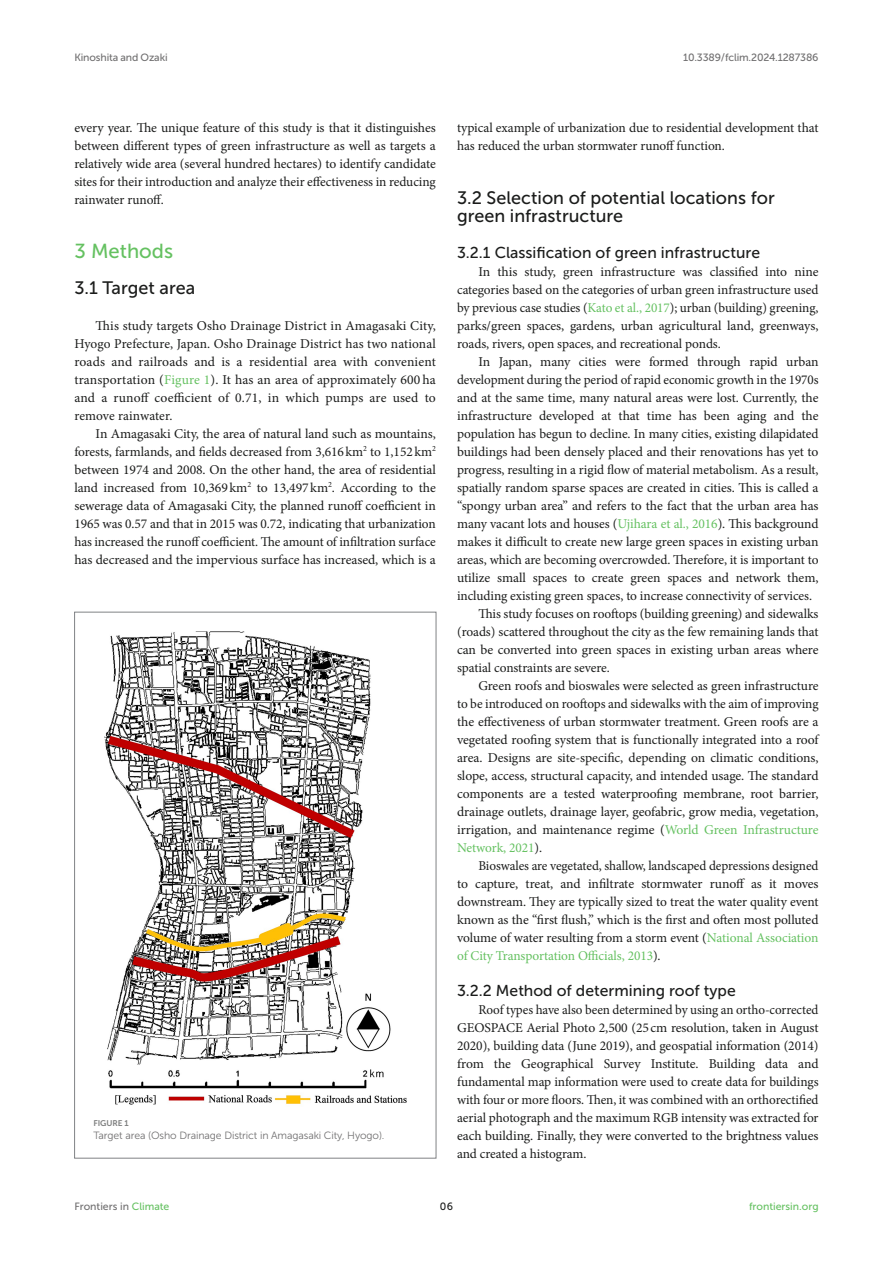
<style>
.page{position:relative;width:893px;height:1263px;background:#fff}
.page>*{position:absolute;margin:0;border:0;box-sizing:border-box;transform-origin:0 0}
.HEAD_1{font:20.25px "Museo Sans 500";color:#65c161}
.HEAD_2{font:18px/18px "Museo Sans 500";color:#1b1c1b}
.HEAD_2_after_HEAD_1{font:18px "Museo Sans 500";color:#1b1c1b}
.HEAD_3_after_HEAD_2{font:15.75px "Museo Sans 500";color:#1b1c1b}
.HEAD_3{font:15.75px "Museo Sans 500";color:#1b1c1b}
.TEXT{font:13.5px/18px "Minion Pro";letter-spacing:-.005em;color:#1b1c1b;text-align:justify}
.TEXT_FLUSH{font:13.5px/18px "Minion Pro";letter-spacing:-.005em;color:#1b1c1b;text-align:justify}
.t1{font:10.5px "Museo Sans 500";letter-spacing:-.015em;color:#706f70}
.FIG_LEG{font:10.5px "Museo Sans 300";letter-spacing:-.01em;color:#706f70}
.t2{font:10.5px "Museo Sans 500";color:#65c161}
.t3{font:10.5px "Museo Sans 500";color:#1b1c1b}
.FIG_HD{font:8.25px "Museo Sans 700";letter-spacing:-.01em;color:#7e7f7f}
.s1{color:#65c161}
</style>
<div class="page">
<img style="left:104px;top:631px;width:302px;height:474px">
<p class="t1" style="left:74px;top:51px;width:95px">Kinoshita and Ozaki</p>
<p class="t1" style="left:683px;top:51px;width:137px">10.3389/fclim.2024.1287386</p>
<p class="TEXT" style="left:74px;top:119px;width:363px">every year. The unique feature of this study is that it distinguishes between different types of green infrastructure as well as targets a relatively wide area (several hundred hectares) to identify candidate sites for their introduction and analyze their effectiveness in reducing rainwater runoff.</p>
<p class="HEAD_1" style="left:74px;top:240px;width:100px">3 Methods</p>
<p class="HEAD_2_after_HEAD_1" style="left:74px;top:278px;width:122px">3.1 Target area</p>
<p class="TEXT_FLUSH" style="left:74px;top:317px;width:363px;text-indent:21px">This study targets Osho Drainage District in Amagasaki City, Hyogo Prefecture, Japan. Osho Drainage District has two national roads and railroads and is a residential area with convenient transportation (<span class="s1">Figure 1</span>). It has an area of approximately 600 ha and a runoff coefficient of 0.71, in which pumps are used to remove rainwater.</p>
<p class="TEXT" style="left:74px;top:425px;width:363px;text-indent:21px">In Amagasaki City, the area of natural land such as mountains, forests, farmlands, and fields decreased from 3,616km<sup>2</sup> to 1,152km<sup>2 </sup>between 1974 and 2008. On the other hand, the area of residential land increased from 10,369km<sup>2</sup> to 13,497km<sup>2</sup>. According to the sewerage data of Amagasaki City, the planned runoff coefficient in 1965 was 0.57 and that in 2015 was 0.72, indicating that urbanization has increased the runoff coefficient. The amount of infiltration surface has decreased and the impervious surface has increased, which is a</p>
<p class="FIG_HD" style="left:94px;top:1118px;width:37px">FIGURE 1</p>
<p class="FIG_LEG" style="left:94px;top:1130px;width:292px">Target area (Osho Drainage District in Amagasaki City, Hyogo).</p>
<p class="TEXT" style="left:457px;top:119px;width:363px">typical example of urbanization due to residential development that has reduced the urban stormwater runoff function.</p>
<p class="HEAD_2" style="left:457px;top:189px;width:319px">3.2 Selection of potential locations for green infrastructure</p>
<p class="HEAD_3_after_HEAD_2" style="left:457px;top:244px;width:304px">3.2.1 Classification of green infrastructure</p>
<p class="TEXT_FLUSH" style="left:457px;top:263px;width:363px;text-indent:21px">In this study, green infrastructure was classified into nine categories based on the categories of urban green infrastructure used by previous case studies (<span class="s1">Kato et al., 2017</span>); urban (building) greening, parks/green spaces, gardens, urban agricultural land, greenways, roads, rivers, open spaces, and recreational ponds.</p>
<p class="TEXT" style="left:457px;top:353px;width:363px;text-indent:21px">In Japan, many cities were formed through rapid urban development during the period of rapid economic growth in the 1970s and at the same time, many natural areas were lost. Currently, the infrastructure developed at that time has been aging and the population has begun to decline. In many cities, existing dilapidated buildings had been densely placed and their renovations has yet to progress, resulting in a rigid flow of material metabolism. As a result, spatially random sparse spaces are created in cities. This is called a “spongy urban area” and refers to the fact that the urban area has many vacant lots and houses (<span class="s1">Ujihara et al., 2016</span>). This background makes it difficult to create new large green spaces in existing urban areas, which are becoming overcrowded. Therefore, it is important to utilize small spaces to create green spaces and network them, including existing green spaces, to increase connectivity of services.</p>
<p class="TEXT" style="left:457px;top:605px;width:363px;text-indent:21px">This study focuses on rooftops (building greening) and sidewalks (roads) scattered throughout the city as the few remaining lands that can be converted into green spaces in existing urban areas where spatial constraints are severe.</p>
<p class="TEXT" style="left:457px;top:677px;width:363px;text-indent:21px">Green roofs and bioswales were selected as green infrastructure to be introduced on rooftops and sidewalks with the aim of improving the effectiveness of urban stormwater treatment. Green roofs are a vegetated roofing system that is functionally integrated into a roof area. Designs are site-specific, depending on climatic conditions, slope, access, structural capacity, and intended usage. The standard components are a tested waterproofing membrane, root barrier, drainage outlets, drainage layer, geofabric, grow media, vegetation, irrigation, and maintenance regime (<span class="s1">World Green Infrastructure Network, 2021</span>).</p>
<p class="TEXT" style="left:457px;top:857px;width:363px;text-indent:21px">Bioswales are vegetated, shallow, landscaped depressions designed to capture, treat, and infiltrate stormwater runoff as it moves downstream. They are typically sized to treat the water quality event known as the “first flush,” which is the first and often most polluted volume of water resulting from a storm event (<span class="s1">National Association of City Transportation Officials, 2013</span>).</p>
<p class="HEAD_3" style="left:457px;top:982px;width:280px">3.2.2 Method of determining roof type</p>
<p class="TEXT_FLUSH" style="left:457px;top:1001px;width:363px;text-indent:21px">Roof types have also been determined by using an ortho-corrected GEOSPACE Aerial Photo 2,500 (25cm resolution, taken in August 2020), building data (June 2019), and geospatial information (2014) from the Geographical Survey Institute. Building data and fundamental map information were used to create data for buildings with four or more floors. Then, it was combined with an orthorectified aerial photograph and the maximum RGB intensity was extracted for each building. Finally, they were converted to the brightness values and created a histogram.</p>
<p class="t1" style="left:74px;top:1200px;width:97px">Frontiers in <span class="s1">Climate</span></p>
<p class="t3" style="left:440px;top:1200px;width:15px">06</p>
<p class="t2" style="left:749px;top:1200px;width:71px">frontiersin.org</p>
</div>
